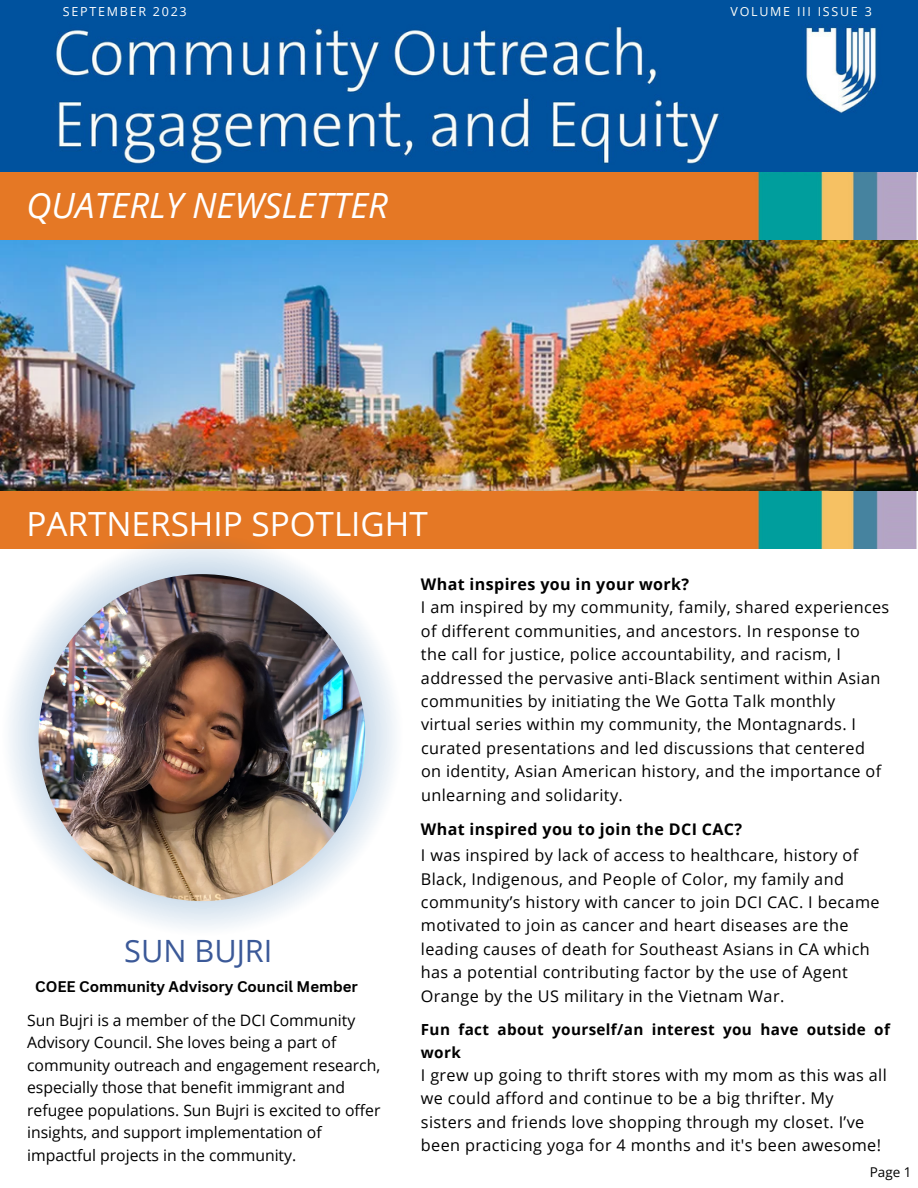
<style>
.page{position:relative;width:918px;height:1188px;background:#fff}
.page>*{position:absolute;margin:0;border:0;box-sizing:border-box;transform-origin:0 0}
.t1{font:italic 34.8px "Open Sans";color:#fff}
.t2{font:33.3px "Open Sans";color:#fff}
.t3{font:30.75px "Open Sans";color:#3b5998}
.t4{font:16.2px/23.4px "Open Sans";letter-spacing:.025em;color:#000}
.t5{font:700 16.05px "Open Sans";letter-spacing:.025em;color:#000}
.t6{font:15.75px/22.5px "Open Sans";color:#000}
.t7{font:700 15.3px/22px "Open Sans";letter-spacing:.025em;color:#000}
.t8{font:700 15px "Canva Sans";color:#000}
.t9{font:13.5px "Open Sans";color:#000}
.t10{font:12.45px "Open Sans";letter-spacing:.14em;color:#fffff9}
.t11{font:12.45px "Open Sans";letter-spacing:.14em;color:#fff}
</style>
<div class="page">
<img style="left:0;top:240px;width:918px;height:227px">
<img style="left:0;top:467px;width:918px;height:17px">
<img style="left:0;top:484px;width:918px;height:64px">
<svg style="left:0;top:516px;width:421px;height:412px"></svg>
<img style="left:0;top:0;width:918px;height:240px">
<img style="left:39px;top:574px;width:327px;height:327px;border-radius:50%">
<p class="t11" style="left:63px;top:3px;width:125px">SEPTEMBER 2023</p>
<p class="t10" style="left:731px;top:3px;width:143px">VOLUME III ISSUE 3</p>
<h2 class="t1" style="left:26px;top:181px;width:363px">QUATERLY NEWSLETTER</h2>
<h2 class="t2" style="left:26px;top:500px;width:403px">PARTNERSHIP SPOTLIGHT</h2>
<p class="t3" style="left:124px;top:929px;width:150px">SUN BUJRI</p>
<p class="t8" style="left:35px;top:976px;width:324px">COEE Community Advisory Council Member</p>
<p class="t6" style="left:27px;top:1008px;width:355px">Sun Bujri is a member of the DCI Community Advisory Council. She loves being a part of community outreach and engagement research, especially those that benefit immigrant and refugee populations. Sun Bujri is excited to offer insights, and support implementation of impactful projects in the community.</p>
<h3 class="t5" style="left:421px;top:573px;width:270px">What inspires you in your work?</h3>
<p class="t4" style="left:421px;top:595px;width:470px">I am inspired by my community, family, shared experiences of different communities, and ancestors. In response to the call for justice, police accountability, and racism, I addressed the pervasive anti-Black sentiment within Asian communities by initiating the We Gotta Talk monthly<br>virtual series within my community, the Montagnards. I curated presentations and led discussions that centered<br>on identity, Asian American history, and the importance of unlearning and solidarity.</p>
<h3 class="t5" style="left:421px;top:818px;width:323px">What inspired you to join the DCI CAC?</h3>
<p class="t4" style="left:421px;top:843px;width:460px">I was inspired by lack of access to healthcare, history of Black, Indigenous, and People of Color, my family and community’s history with cancer to join DCI CAC. I became motivated to join as cancer and heart diseases are the leading causes of death for Southeast Asians in CA which has a potential contributing factor by the use of Agent Orange by the US military in the Vietnam War.</p>
<h4 class="t7" style="left:421px;top:1019px;width:471px">Fun fact about yourself/an interest you have outside of work</h4>
<p class="t4" style="left:421px;top:1063px;width:467px">I grew up going to thrift stores with my mom as this was all we could afford and continue to be a big thrifter. My sisters and friends love shopping through my closet. I’ve been practicing yoga for 4 months and it's been awesome!</p>
<p class="t9" style="left:870px;top:1163px;width:43px">Page 1</p>
</div>
